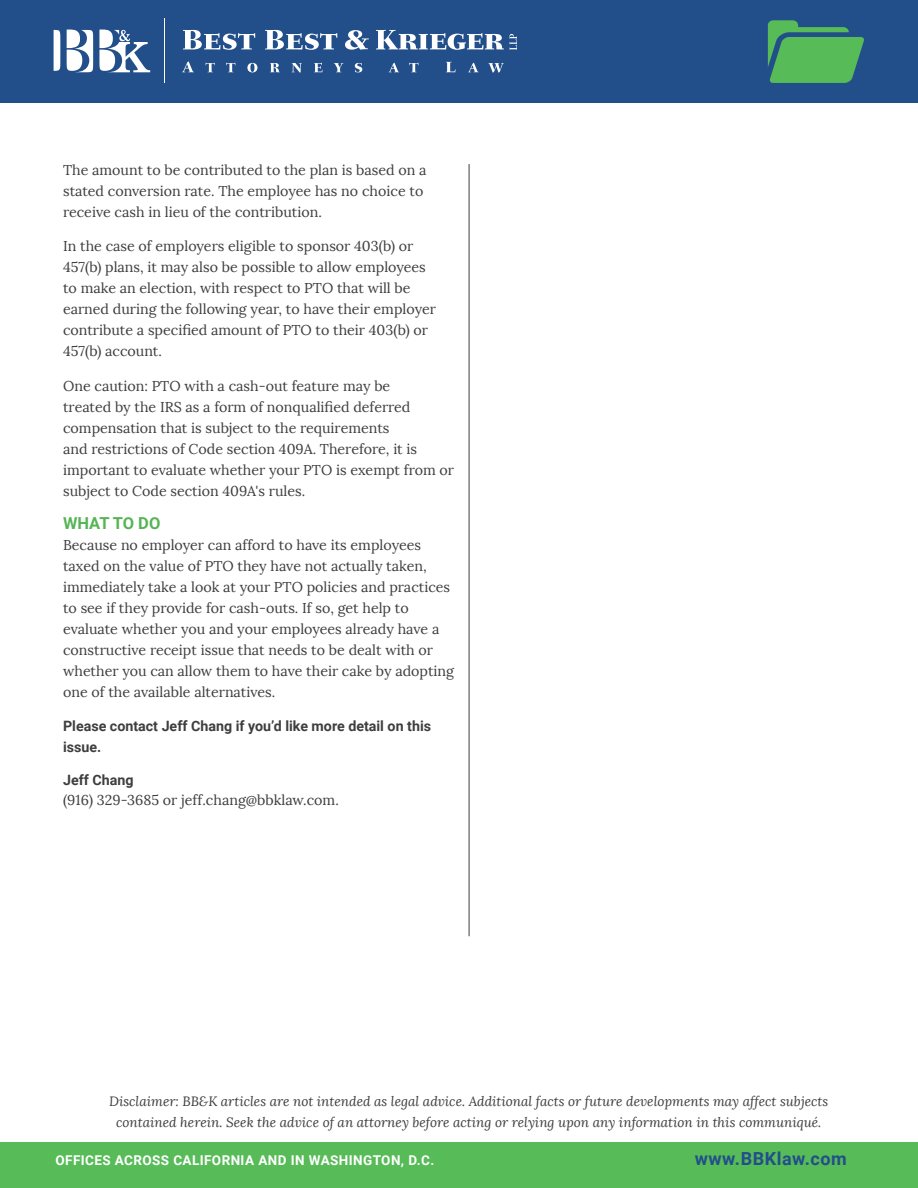
<style>
.page{position:relative;width:918px;height:1188px;background:#fff}
.page>*{position:absolute;margin:0;border:0;box-sizing:border-box;transform-origin:0 0}
.t1{font:700 18px "Roboto";letter-spacing:.03em;color:#224f8a}
.t2{font:700 16.5px "Roboto";color:#56b455}
.t3{font:14.25px/21px "Lora";color:#3e3e3f}
.t4{font:700 14.25px/21px "Roboto";color:#3e3e3f}
.t5{font:italic 13.5px/21px "Lora";color:#3e3e3f;text-align:center}
.t6{font:700 13.5px "Roboto";letter-spacing:.03em;color:#fff}
</style>
<div class="page">
<div style="left:0;top:0;width:918px;height:102px;background:#224f8a"></div>
<div style="left:0;top:1143px;width:918px;height:45px;background:#57bb58"></div>
<svg style="left:510px;top:34px;width:7px;height:16px"></svg>
<svg style="left:183px;top:30px;width:72px;height:20px"></svg>
<svg style="left:265px;top:30px;width:72px;height:20px"></svg>
<svg style="left:376px;top:30px;width:128px;height:20px"></svg>
<svg style="left:345px;top:30px;width:24px;height:20px"></svg>
<hr style="left:164px;top:19px;width:1px;height:64px;background:#fff">
<svg style="left:54px;top:30px;width:96px;height:42px"></svg>
<svg style="left:182px;top:61px;width:12px;height:11px"></svg>
<svg style="left:206px;top:63px;width:9px;height:9px"></svg>
<svg style="left:226px;top:63px;width:9px;height:9px"></svg>
<svg style="left:247px;top:63px;width:10px;height:9px"></svg>
<svg style="left:270px;top:63px;width:10px;height:9px"></svg>
<svg style="left:292px;top:63px;width:10px;height:10px"></svg>
<svg style="left:314px;top:63px;width:9px;height:9px"></svg>
<svg style="left:334px;top:63px;width:9px;height:9px"></svg>
<svg style="left:355px;top:63px;width:7px;height:9px"></svg>
<svg style="left:389px;top:63px;width:10px;height:9px"></svg>
<svg style="left:409px;top:63px;width:9px;height:9px"></svg>
<svg style="left:446px;top:62px;width:10px;height:10px"></svg>
<svg style="left:468px;top:63px;width:11px;height:9px"></svg>
<svg style="left:488px;top:63px;width:16px;height:10px"></svg>
<hr style="left:469px;top:164px;width:1px;height:772px;background:#3e3e3f">
<svg style="left:768px;top:20px;width:96px;height:63px"></svg>
<p class="t3" style="left:63px;top:159px;width:365px">The amount to be contributed to the plan is based on a stated conversion rate. The employee has no choice to receive cash in lieu of the contribution.</p>
<p class="t3" style="left:63px;top:236px;width:374px">In the case of employers eligible to sponsor 403(b) or 457(b) plans, it may also be possible to allow employees to make an election, with respect to PTO that will be earned during the following year, to have their employer contribute a specified amount of PTO to their 403(b) or 457(b) account.</p>
<p class="t3" style="left:63px;top:375px;width:392px">One caution: PTO with a cash-out feature may be<br>treated by the IRS as a form of nonqualified deferred compensation that is subject to the requirements<br>and restrictions of Code section 409A. Therefore, it is important to evaluate whether your PTO is exempt from or subject to Code section 409A's rules.</p>
<p class="t2" style="left:63px;top:511px;width:99px">WHAT TO DO</p>
<p class="t3" style="left:63px;top:534px;width:393px">Because no employer can afford to have its employees taxed on the value of PTO they have not actually taken, immediately take a look at your PTO policies and practices to see if they provide for cash-outs. If so, get help to evaluate whether you and your employees already have a constructive receipt issue that needs to be dealt with or whether you can allow them to have their cake by adopting one of the available alternatives.</p>
<p class="t4" style="left:63px;top:715px;width:370px">Please contact Jeff Chang if you’d like more detail on this issue.</p>
<p class="t4" style="left:63px;top:769px;width:72px">Jeff Chang</p>
<p class="t3" style="left:63px;top:789px;width:277px">(916) 329-3685 or jeff.chang@bbklaw.com.</p>
<p class="t5" style="left:109px;top:1091px;width:721px">Disclaimer: BB&amp;K articles are not intended as legal advice. Additional facts or future developments may affect subjects contained herein. Seek the advice of an attorney before acting or relying upon any information in this communiqué.</p>
<p class="t6" style="left:56px;top:1151px;width:380px">OFFICES ACROSS CALIFORNIA AND IN WASHINGTON, D.C.</p>
<p class="t1" style="left:695px;top:1146px;width:154px">www.BBKlaw.com</p>
</div>
